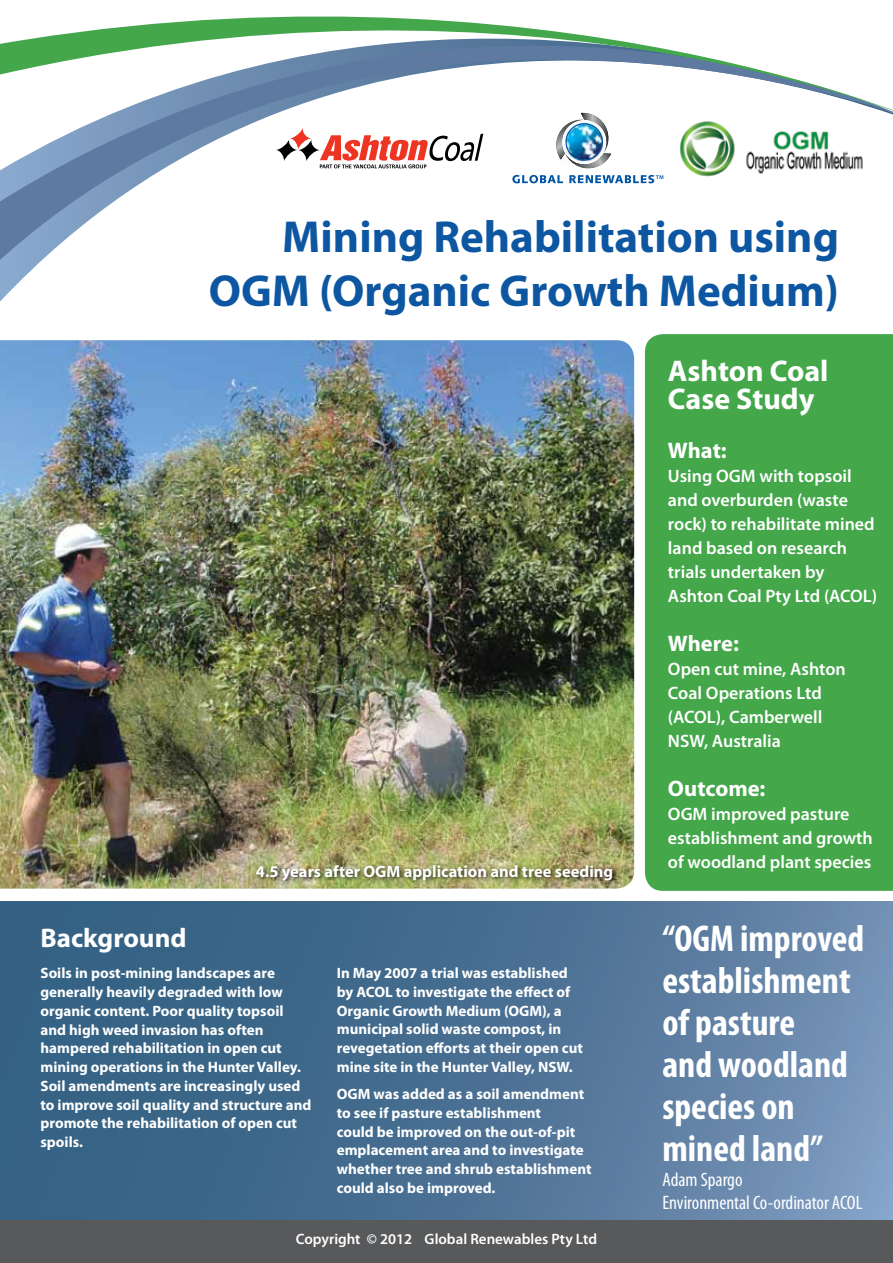
<style>
.page{position:relative;width:893px;height:1263px;background:#fff}
.page>*{position:absolute;margin:0;border:0;box-sizing:border-box;transform-origin:0 0}
.t1{font:700 45px/54px "Myriad Pro";color:#0d56a1;text-align:right}
.t2{font:700 condensed 37.5px/42px "Myriad Pro";color:#fff}
.t3{font:700 30px/28.5px "Myriad Pro";color:#fff}
.t4{font:700 27px "Myriad Pro";color:#fff}
.t5{font:700 22.5px "Myriad Pro";color:#fff}
.t6{font:condensed 19.5px/22.5px "Myriad Pro";color:#fff}
.t7{font:600 18px/24px "Myriad Pro";color:#fff}
.t8{font:700 16.5px "Myriad Pro";color:#fff}
.t9{font:700 15px/18.8px "Myriad Pro";color:#fff}
.t10{font:600 15px "Myriad Pro";color:#fff}
</style>
<div class="page">
<div style="left:0;top:902px;width:893px;height:361px;background:linear-gradient(to right,#2a597a,#708eb2)"></div>
<div style="left:645px;top:334px;width:248px;height:557px;background:#44a74a"></div>
<img style="left:0;top:340px;width:634px;height:549px">
<div style="left:0;top:1220px;width:893px;height:43px;background:#58595b"></div>
<svg style="left:0;top:133px;width:863px;height:153px"></svg>
<svg style="left:0;top:16px;width:893px;height:117px"></svg>
<div style="left:253px;top:862px;width:365px;height:25px;background:#000;opacity:.75"></div>
<svg style="left:276px;top:128px;width:207px;height:40px"></svg>
<img style="left:512px;top:113px;width:151px;height:70px">
<h1 class="t1" style="left:209px;top:208px;width:631px">Mining Rehabilitation using<br>OGM (Organic Growth Medium)</h1>
<p class="t8" style="left:256px;top:861px;width:359px">4.5 years after OGM application and tree seeding</p>
<h3 class="t4" style="left:40px;top:920px;width:148px">Background</h3>
<p class="t9" style="left:40px;top:963px;width:273px">Soils in post-mining landscapes are generally heavily degraded with low organic content. Poor quality topsoil and high weed invasion has often hampered rehabilitation in open cut mining operations in the Hunter Valley.<br>Soil amendments are increasingly used to improve soil quality and structure and promote the rehabilitation of open cut spoils.</p>
<p class="t9" style="left:337px;top:963px;width:248px">In May 2007 a trial was established by ACOL to investigate the effect of Organic Growth Medium (OGM), a municipal solid waste compost, in revegetation efforts at their open cut mine site in the Hunter Valley, NSW.</p>
<p class="t9" style="left:337px;top:1084px;width:256px">OGM was added as a soil amendment to see if pasture establishment<br>could be improved on the out-of-pit emplacement area and to investigate whether tree and shrub establishment could also be improved.</p>
<p class="t10" style="left:296px;top:1230px;width:303px">Copyright © 2012 Global Renewables Pty Ltd</p>
<h3 class="t3" style="left:668px;top:355px;width:162px">Ashton Coal<br>Case Study</h3>
<h3 class="t5" style="left:668px;top:435px;width:60px">What:</h3>
<p class="t7" style="left:668px;top:463px;width:211px">Using OGM with topsoil and overburden (waste rock) to rehabilitate mined land based on research trials undertaken by<br>Ashton Coal Pty Ltd (ACOL)</p>
<h3 class="t5" style="left:668px;top:628px;width:72px">Where:</h3>
<p class="t7" style="left:668px;top:656px;width:179px">Open cut mine, Ashton<br>Coal Operations Ltd (ACOL), Camberwell<br>NSW, Australia</p>
<h3 class="t5" style="left:668px;top:773px;width:99px">Outcome:</h3>
<p class="t7" style="left:668px;top:801px;width:206px">OGM improved pasture establishment and growth of woodland plant species</p>
<h2 class="t2" style="left:662px;top:916px;width:203px">“OGM improved establishment of pasture<br>and woodland species on mined land”</h2>
<h3 class="t6" style="left:662px;top:1168px;width:201px">Adam Spargo<br>Environmental Co-ordinator ACOL</h3>
</div>
